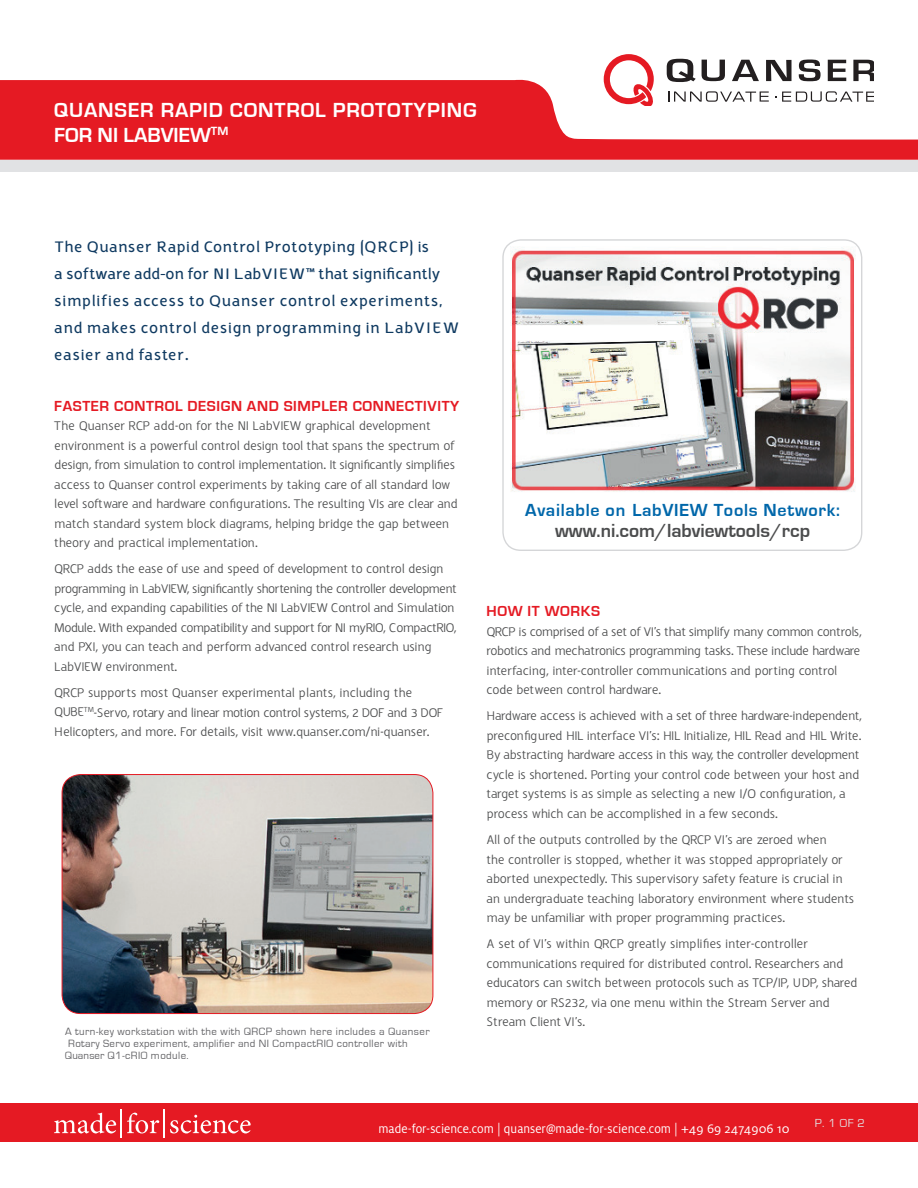
<style>
.page{position:relative;width:918px;height:1188px;background:#fff}
.page>*{position:absolute;margin:0;border:0;box-sizing:border-box;transform-origin:0 0}
.t1{font:700 21px/25.2px "Eurostile";letter-spacing:.04em;color:#fff}
.t2{font:700 19.5px "Eurostile";color:#4b4c4d}
.t3{font:700 18px "Eurostile";letter-spacing:.04em;color:#0067aa}
.t4{font:700 16.5px/27px "Halvorsen";letter-spacing:.03em;color:#0f3a61}
.t5{font:700 15px "Eurostile";letter-spacing:.04em;color:#e51a23}
.t6{font:13.65px "Milo Pro";letter-spacing:.005em;color:#fff;scale:.95 1}
.t7{font:13.5px/19.5px "Halvorsen";letter-spacing:-.03em;color:#4b4c4d}
.t8{font:12px "Eurostile";color:#e1e2e4}
.t9{font:10.8px/12px "Eurostile";letter-spacing:.04em;color:#636366}
</style>
<div class="page">
<svg style="left:0;top:76px;width:918px;height:84px;fill:#e51a23"></svg>
<div style="left:0;top:160px;width:918px;height:12px;background:#e1e2e4"></div>
<div style="left:0;top:1104px;width:918px;height:38px;background:#e51a23"></div>
<svg style="left:604px;top:54px;width:50px;height:52px"></svg>
<svg style="left:667px;top:59px;width:29px;height:23px"></svg>
<svg style="left:702px;top:60px;width:23px;height:21px"></svg>
<svg style="left:732px;top:60px;width:27px;height:21px"></svg>
<svg style="left:766px;top:60px;width:26px;height:21px"></svg>
<svg style="left:799px;top:60px;width:22px;height:21px"></svg>
<svg style="left:828px;top:60px;width:18px;height:21px"></svg>
<svg style="left:853px;top:60px;width:21px;height:21px"></svg>
<svg style="left:668px;top:91px;width:101px;height:11px"></svg>
<svg style="left:782px;top:91px;width:92px;height:11px"></svg>
<img style="left:62px;top:775px;width:371px;height:239px">
<div style="left:62px;top:774px;width:371px;height:240px;border:1px solid #e51a23;border-radius:19px"></div>
<img style="left:504px;top:240px;width:358px;height:252px">
<div style="left:502px;top:239px;width:360px;height:312px;border:1px solid #d5d6d8;border-radius:18px"></div>
<svg style="left:54px;top:1113px;width:62px;height:20px"></svg>
<hr style="left:120px;top:1110px;width:2px;height:28px;background:#fff">
<svg style="left:127px;top:1113px;width:32px;height:20px"></svg>
<hr style="left:163px;top:1110px;width:2px;height:28px;background:#fff">
<svg style="left:170px;top:1115px;width:81px;height:18px"></svg>
<h1 class="t1" style="left:54px;top:97px;width:424px">QUANSER RAPID CONTROL PROTOTYPING<br>FOR NI LABVIEW<sup>TM</sup></h1>
<p class="t4" style="left:54px;top:233px;width:407px">The Quanser Rapid Control Prototyping (QRCP) is<br>a software add-on for NI LabVIEW™ that significantly simplifies access to Quanser control experiments, and makes control design programming in LabVIEW easier and faster.</p>
<p class="t5" style="left:54px;top:397px;width:407px">FASTER CONTROL DESIGN AND SIMPLER CONNECTIVITY</p>
<p class="t7" style="left:54px;top:416px;width:405px">The Quanser RCP add-on for the NI LabVIEW graphical development environment is a powerful control design tool that spans the spectrum of design, from simulation to control implementation. It significantly simplifies access to Quanser control experiments by taking care of all standard low level software and hardware configurations. The resulting VIs are clear and match standard system block diagrams, helping bridge the gap between theory and practical implementation.</p>
<p class="t7" style="left:54px;top:559px;width:404px">QRCP adds the ease of use and speed of development to control design programming in LabVIEW, significantly shortening the controller development cycle, and expanding capabilities of the NI LabVIEW Control and Simulation Module. With expanded compatibility and support for NI myRIO, CompactRIO, and PXI, you can teach and perform advanced control research using LabVIEW environment.</p>
<p class="t7" style="left:54px;top:683px;width:391px">QRCP supports most Quanser experimental plants, including the<br>QUBE<sup>TM</sup>-Servo, rotary and linear motion control systems, 2 DOF and 3 DOF<br>Helicopters, and more. For details, visit www.quanser.com/ni-quanser.</p>
<p class="t9" style="left:65px;top:1026px;width:366px">A turn-key workstation with the with QRCP shown here includes a Quanser<br>Rotary Servo experiment, amplifier and NI CompactRIO controller with<br>Quanser Q1-cRIO module.</p>
<h3 class="t3" style="left:525px;top:500px;width:316px">Available on LabVIEW Tools Network:</h3>
<h2 class="t2" style="left:555px;top:520px;width:257px">www.ni.com/labviewtools/rcp</h2>
<p class="t5" style="left:487px;top:603px;width:115px">HOW IT WORKS</p>
<p class="t7" style="left:487px;top:622px;width:377px">QRCP is comprised of a set of VI’s that simplify many common controls, robotics and mechatronics programming tasks. These include hardware interfacing, inter-controller communications and porting control code between control hardware.</p>
<p class="t7" style="left:487px;top:706px;width:377px">Hardware access is achieved with a set of three hardware-independent, preconfigured HIL interface VI’s: HIL Initialize, HIL Read and HIL Write.<br>By abstracting hardware access in this way, the controller development cycle is shortened. Porting your control code between your host and target systems is as simple as selecting a new I/O configuration, a process which can be accomplished in a few seconds.</p>
<p class="t7" style="left:487px;top:830px;width:369px">All of the outputs controlled by the QRCP VI’s are zeroed when<br>the controller is stopped, whether it was stopped appropriately or aborted unexpectedly. This supervisory safety feature is crucial in an undergraduate teaching laboratory environment where students may be unfamiliar with proper programming practices.</p>
<p class="t7" style="left:487px;top:934px;width:373px">A set of VI’s within QRCP greatly simplifies inter-controller communications required for distributed control. Researchers and educators can switch between protocols such as TCP/IP, UDP, shared memory or RS232, via one menu within the Stream Server and Stream Client VI’s.</p>
<p class="t6" style="left:378px;top:1121px;width:434px">made-for-science.com | quanser@made-for-science.com | +49 69 2474906 10</p>
<p class="t8" style="left:815px;top:1116px;width:52px">P. 1 OF 2</p>
</div>
